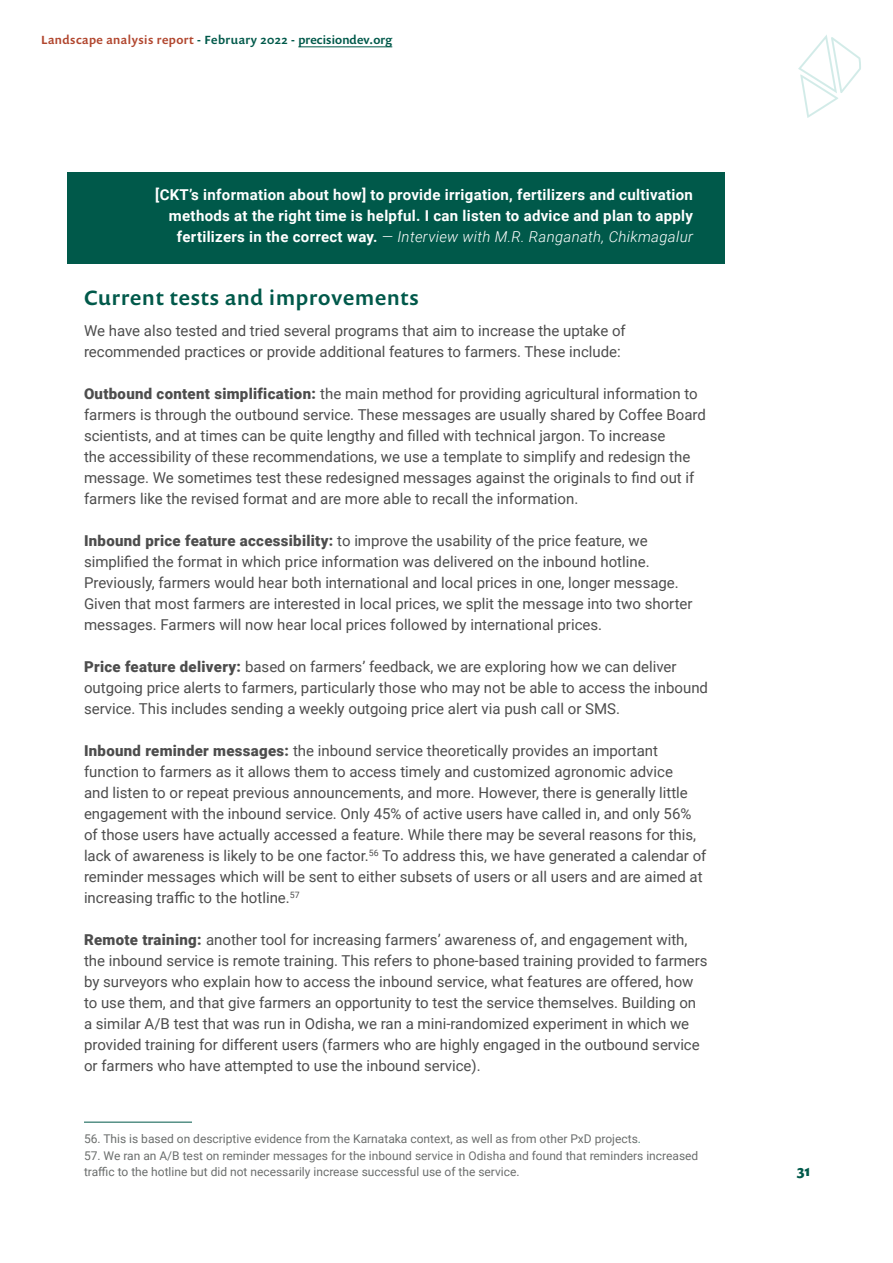
<style>
.page{position:relative;width:893px;height:1263px;background:#fff}
.page>*{position:absolute;margin:0;border:0;box-sizing:border-box;transform-origin:0 0}
.t1{font:500 21px "Prenton RP Pro";letter-spacing:.04em;color:#00594a}
.t2{font:15px/21px "Roboto";color:#4d4d4d}
.t3{font:700 15px/21px "Roboto";letter-spacing:.02em;color:#fff;text-align:right}
.t4{font:700 15px "Prenton RP Pro";color:#00594a}
.t5{font:12px/16.5px "Roboto";color:#6b6e6d}
.t6{font:500 12px "Prenton RP Pro";letter-spacing:.04em;color:#00594a}
.s1{color:#b1462e}
.s2{font-weight:300;font-style:italic}
.s3{font-weight:900}
.s4{color:#4d8b80}
</style>
<div class="page">
<hr style="left:298px;top:47px;width:94px;height:1px;background:#00594a">
<svg style="left:798px;top:35px;width:63px;height:83px"></svg>
<div style="left:68px;top:172px;width:656px;height:92px;background:#00594a"></div>
<hr style="left:84px;top:1122px;width:108px;height:1px;background:#00594a">
<p class="t6" style="left:41px;top:32px;width:353px"><span class="s1">Landscape analysis report</span> - February 2022 - precisiondev.org</p>
<p class="t3" style="left:155px;top:184px;width:539px">[CKT’s information about how] to provide irrigation, fertilizers and cultivation methods at the right time is helpful. I can listen to advice and plan to apply fertilizers in the correct way. <span class="s2">— Interview with M.R. Ranganath, Chikmagalur</span></p>
<h1 class="t1" style="left:84px;top:284px;width:336px">Current tests and improvements</h1>
<p class="t2" style="left:84px;top:320px;width:543px">We have also tested and tried several programs that aim to increase the uptake of recommended practices or provide additional features to farmers. These include:</p>
<p class="t2" style="left:84px;top:383px;width:623px"><span class="s3">Outbound content simplification:</span> the main method for providing agricultural information to farmers is through the outbound service. These messages are usually shared by Coffee Board scientists, and at times can be quite lengthy and filled with technical jargon. To increase<br>the accessibility of these recommendations, we use a template to simplify and redesign the message. We sometimes test these redesigned messages against the originals to find out if farmers like the revised format and are more able to recall the information.</p>
<p class="t2" style="left:84px;top:530px;width:610px"><span class="s3">Inbound price feature accessibility:</span> to improve the usability of the price feature, we simplified the format in which price information was delivered on the inbound hotline.<br>Previously, farmers would hear both international and local prices in one, longer message.<br>Given that most farmers are interested in local prices, we split the message into two shorter messages. Farmers will now hear local prices followed by international prices.</p>
<p class="t2" style="left:84px;top:656px;width:626px"><span class="s3">Price feature delivery:</span> based on farmers’ feedback, we are exploring how we can deliver outgoing price alerts to farmers, particularly those who may not be able to access the inbound service. This includes sending a weekly outgoing price alert via push call or SMS.</p>
<p class="t2" style="left:84px;top:740px;width:624px"><span class="s3">Inbound reminder messages:</span> the inbound service theoretically provides an important function to farmers as it allows them to access timely and customized agronomic advice<br>and listen to or repeat previous announcements, and more. However, there is generally little engagement with the inbound service. Only 45% of active users have called in, and only 56% of those users have actually accessed a feature. While there may be several reasons for this, lack of awareness is likely to be one factor.<sup>56</sup> To address this, we have generated a calendar of reminder messages which will be sent to either subsets of users or all users and are aimed at increasing traffic to the hotline.<sup>57</sup></p>
<p class="t2" style="left:84px;top:929px;width:625px"><span class="s3">Remote training:</span> another tool for increasing farmers’ awareness of, and engagement with, the inbound service is remote training. This refers to phone-based training provided to farmers by surveyors who explain how to access the inbound service, what features are offered, how to use them, and that give farmers an opportunity to test the service themselves. Building on a similar A/B test that was run in Odisha, we ran a mini-randomized experiment in which we provided training for different users (farmers who are highly engaged in the outbound service or farmers who have attempted to use the inbound service).</p>
<p class="t5" style="left:84px;top:1130px;width:559px">56. This is based on descriptive evidence from the Karnataka context, as well as from other PxD projects<span class="s4">.</span></p>
<p class="t5" style="left:84px;top:1147px;width:616px">57. We ran an A/B test on reminder messages for the inbound service in Odisha and found that reminders increased traffic to the hotline but did not necessarily increase successful use of the service.</p>
<p class="t4" style="left:797px;top:1161px;width:15px">31</p>
</div>
